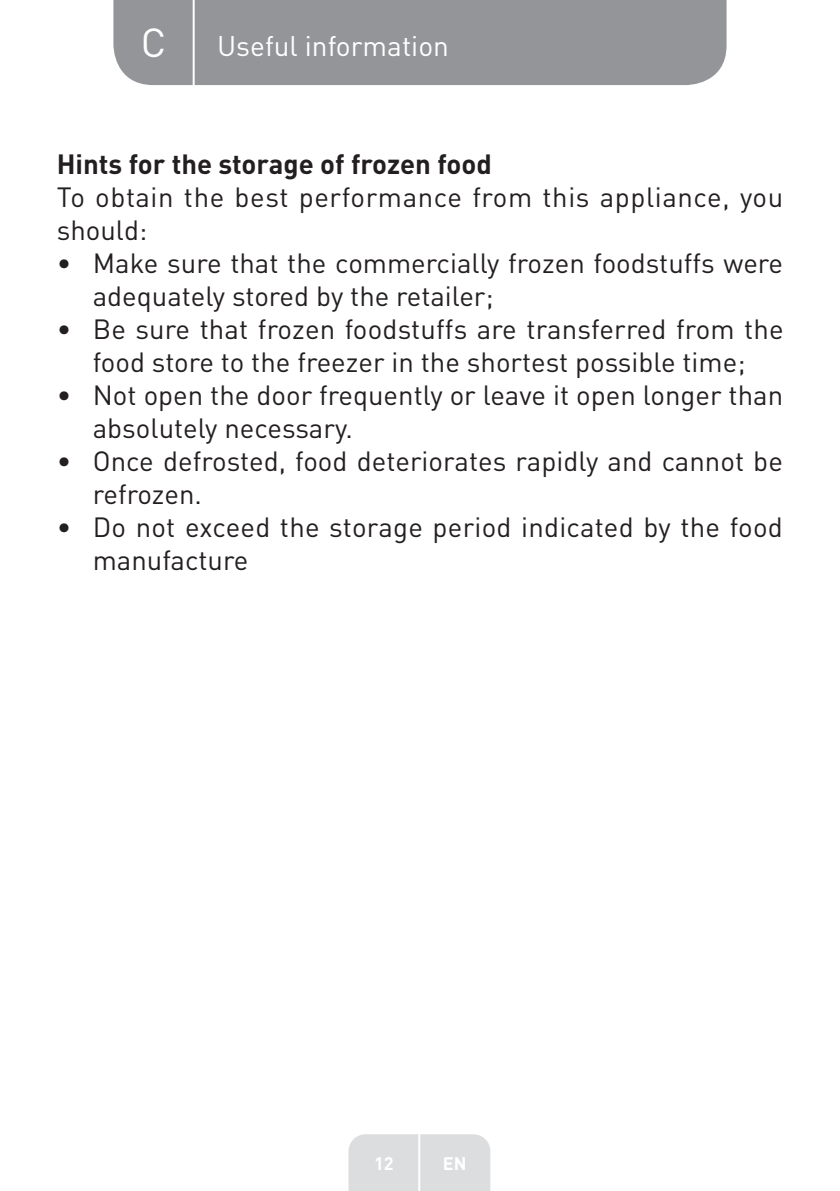
<style>
.page{position:relative;width:840px;height:1191px;background:#fff}
.page>*{position:absolute;margin:0;border:0;box-sizing:border-box;transform-origin:0 0}
.t1{font:40px "DIN Pro";color:#fff}
.t2{font:28px "DIN Pro";color:#fff}
.t3{font:27.6px/33px "DIN Pro";color:#231f20}
.t4{font:27.6px/33px "DIN Pro";letter-spacing:.02em;color:#231f20}
.t5{font:700 27.6px "DIN Pro";color:#231f20}
.t6{font:700 18px "DIN Pro";color:#fff}
</style>
<div class="page">
<div style="left:113px;top:0;width:613px;height:85px;background:#939598"></div>
<div style="left:348px;top:1134px;width:142px;height:57px;background:#dcdddf"></div>
<hr style="left:418px;top:1111px;width:2px;height:80px;background:#fff">
<hr style="left:192px;top:0;width:2px;height:88px;background:#fff">
<h1 class="t1" style="left:141px;top:15px;width:27px">C</h1>
<p class="t2" style="left:217px;top:27px;width:233px">Useful information</p>
<p class="t5" style="left:57px;top:145px;width:436px">Hints for the storage of frozen food</p>
<p class="t4" style="left:57px;top:179px;width:727px">To obtain the best performance from this appliance, you should:</p>
<p class="t3" style="left:93px;top:245px;width:691px;text-indent:-36px">• Make sure that the commercially frozen foodstuffs were adequately stored by the retailer;</p>
<p class="t3" style="left:57px;top:311px;width:728px;text-align:center">• Be sure that frozen foodstuffs are transferred from the food store to the freezer in the shortest possible time;</p>
<p class="t3" style="left:93px;top:377px;width:691px;text-indent:-36px">• Not open the door frequently or leave it open longer than absolutely necessary.</p>
<p class="t3" style="left:93px;top:443px;width:691px;text-indent:-36px">• Once defrosted, food deteriorates rapidly and cannot be refrozen.</p>
<p class="t3" style="left:93px;top:509px;width:691px;text-indent:-36px">• Do not exceed the storage period indicated by the food manufacture</p>
<p class="t6" style="left:374px;top:1150px;width:21px">12</p>
<p class="t6" style="left:442px;top:1150px;width:25px">EN</p>
</div>
